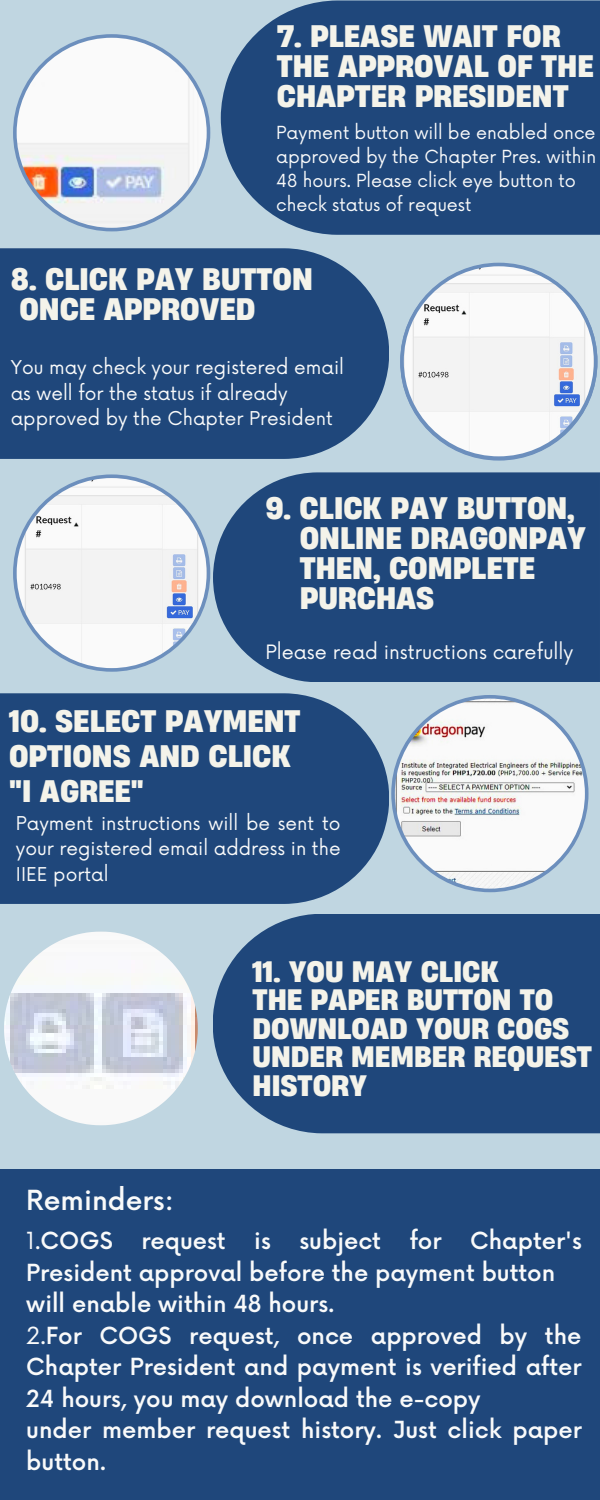
<style>
.page{position:relative;width:600px;height:1500px;background:#c0d6e1}
.page>*{position:absolute;margin:0;border:0;box-sizing:border-box;transform-origin:0 0}
.t1{font:700 29.3px/30px "Heading Now 66";color:#f4f3ea}
.t2{font:700 27.8px/28.5px "Heading Now 66";color:#f4f3ea}
.t3{font:500 27px "Now";color:#f9fafa}
.t4{font:500 23px/31.5px "Now";color:#f9fafa}
.t5{font:19.3px "Now";color:#f9fafa}
.t6{font:18.6px/25.5px "Now";color:#f9fafa;text-align:justify}
.t7{font:17.6px/24px "Now";color:#f9fafa}
.s1{font-weight:400}
</style>
<div class="page">
<svg style="left:221px;top:0;width:379px;height:235px;background:#2a5081"></svg>
<div style="left:0;top:248px;width:389px;height:211px;background:#1f477b"></div>
<svg style="left:13px;top:34px;width:197px;height:197px;fill:#f3f3f3"></svg>
<div style="left:0;top:693px;width:389px;height:211px;background:#1f477b"></div>
<div style="left:213px;top:472px;width:387px;height:210px;background:#1f477b"></div>
<svg style="left:13px;top:474px;width:197px;height:198px;fill:#f3f3f3"></svg>
<div style="left:213px;top:914px;width:387px;height:219px;background:#1f477b"></div>
<svg style="left:391px;top:695px;width:198px;height:197px;fill:#f6f6f5"></svg>
<img style="left:4px;top:932px;width:194px;height:193px">
<div style="left:0;top:1169px;width:600px;height:331px;background:#1f477b"></div>
<svg style="left:400px;top:263px;width:197px;height:197px;fill:#f3f3f3"></svg>
<p class="t1" style="left:277px;top:20px;width:319px">7. PLEASE WAIT FOR<br>THE APPROVAL OF THE<br>CHAPTER PRESIDENT</p>
<p class="t7" style="left:276px;top:121px;width:322px">Payment button will be enabled once approved by the Chapter Pres. within<br>48 hours. Please click eye button to check status of request</p>
<p class="t1" style="left:11px;top:264px;width:304px">8. CLICK PAY BUTTON<br>ONCE APPROVED</p>
<p class="t6" style="left:11px;top:356px;width:335px;text-align:left">You may check your registered email as well for the status if already approved by the Chapter President</p>
<p class="t1" style="left:300px;top:493px;width:288px;text-indent:-34px">9. CLICK PAY BUTTON,<br>ONLINE DRAGONPAY<br>THEN, COMPLETE<br>PURCHAS</p>
<p class="t5" style="left:265px;top:642px;width:309px">Please read instructions carefully</p>
<p class="t1" style="left:9px;top:702px;width:293px;line-height:35.2px">10. SELECT PAYMENT<br>OPTIONS AND CLICK "I AGREE"</p>
<p class="t6" style="left:16px;top:811px;width:326px">Payment instructions will be sent to your registered email address in the IIEE portal</p>
<p class="t3" style="left:26px;top:1186px;width:149px">Reminders:</p>
<p class="t2" style="left:253px;top:956px;width:341px">11. YOU MAY CLICK<br>THE PAPER BUTTON TO<br>DOWNLOAD YOUR COGS<br>UNDER MEMBER REQUEST<br>HISTORY</p>
<p class="t4" style="left:26px;top:1227px;width:557px"><span class="s1">1.</span>COGS request is subject for Chapter's President approval before the payment button will enable within 48 hours.<br><span class="s1">2.</span>For COGS request, once approved by the Chapter President and payment is verified after 24 hours, you may download the e-copy<br>under member request history. Just click paper button.</p>
</div>
